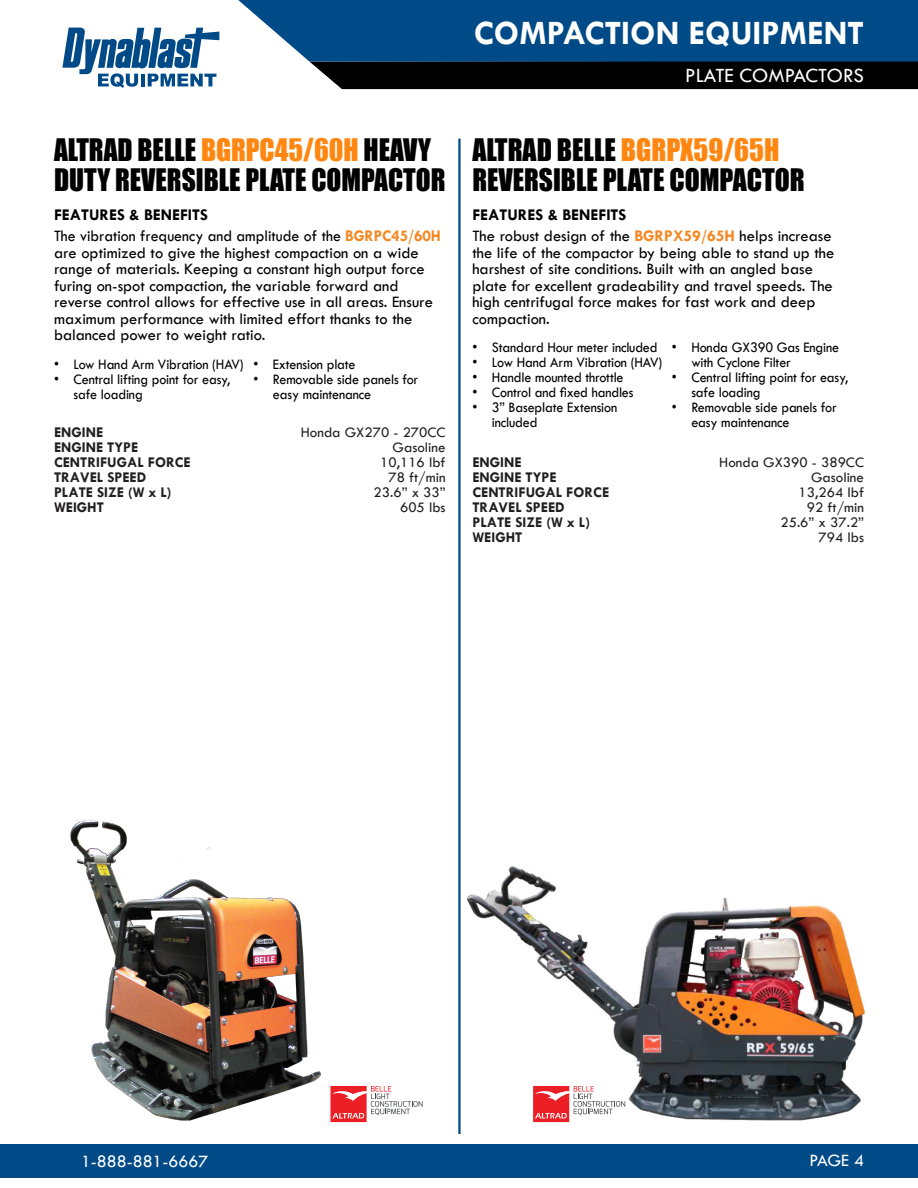
<style>
.page{position:relative;width:918px;height:1188px;background:#fff}
.page>*{position:absolute;margin:0;border:0;box-sizing:border-box;transform-origin:0 0}
.t1{font:700 34.5px "Tw Cen";color:#fff}
.t2{font:28.5px/30px "Impact";color:#000;scale:.96 1}
.t3{font:28.5px "Impact";color:#000}
.t4{font:21px "Tw Cen";color:#fff}
.t5{font:18px "Tw Cen";color:#fff}
.t6{font:16.5px/16.5px "Tw Cen";color:#000;scale:.96 1}
.t7{font:16.5px/16.5px "Tw Cen";color:#000}
.Components_section_b{font:700 16.5px "Tw Cen";color:#000}
.t8{font:15px/15px "Tw Cen";letter-spacing:-.01em;color:#000;scale:.94 1}
.Components_section_b-2{font:700 15px "Tw Cen";color:#231f20}
.Components_section_b-3{font:15px "Tw Cen";color:#231f20}
.s1{color:#ff8711}
.s2{font-weight:700;color:#f58721}
</style>
<div class="page">
<div style="left:0;top:1144px;width:918px;height:34px;background:#004a87"></div>
<svg style="left:238px;top:0;width:680px;height:89px;background:#14446c"></svg>
<svg style="left:62px;top:28px;width:157px;height:60px"></svg>
<img style="left:467px;top:866px;width:398px;height:257px">
<svg style="left:533px;top:1086px;width:92px;height:36px"></svg>
<img style="left:70px;top:819px;width:250px;height:302px">
<svg style="left:330px;top:1086px;width:93px;height:36px"></svg>
<hr style="left:458px;top:139px;width:3px;height:995px;background:#004a87">
<p class="t2" style="left:54px;top:134px;width:409px">ALTRAD BELLE <span class="s1">BGRPC45/60H</span> HEAVY<br>DUTY REVERSIBLE PLATE COMPACTOR</p>
<p class="Components_section_b" style="left:54px;top:205px;width:155px">FEATURES &amp; BENEFITS</p>
<p class="t6" style="left:54px;top:228px;width:405px">The vibration frequency and amplitude of the <span class="s2">BGRPC45/60H </span>are optimized to give the highest compaction on a wide range of materials. Keeping a constant high output force furing on-spot compaction, the variable forward and reverse control allows for effective use in all areas. Ensure maximum performance with limited effort thanks to the balanced power to weight ratio.</p>
<p class="t8" style="left:54px;top:356px;width:203px">• Low Hand Arm Vibration (HAV)</p>
<p class="t8" style="left:74px;top:371px;width:168px;text-indent:-20px">• Central lifting point for easy, safe loading</p>
<p class="Components_section_b-2" style="left:54px;top:423px;width:51px">ENGINE</p>
<p class="Components_section_b-2" style="left:54px;top:438px;width:86px">ENGINE TYPE</p>
<p class="Components_section_b-2" style="left:54px;top:453px;width:138px">CENTRIFUGAL FORCE</p>
<p class="Components_section_b-2" style="left:54px;top:468px;width:94px">TRAVEL SPEED</p>
<p class="Components_section_b-2" style="left:54px;top:483px;width:119px">PLATE SIZE (W x L)</p>
<p class="Components_section_b-2" style="left:54px;top:498px;width:51px">WEIGHT</p>
<p class="t8" style="left:253px;top:356px;width:110px">• Extension plate</p>
<p class="t8" style="left:273px;top:371px;width:156px;text-indent:-20px">• Removable side panels for easy maintenance</p>
<p class="Components_section_b-3" style="left:301px;top:423px;width:146px">Honda GX270 - 270CC</p>
<p class="Components_section_b-3" style="left:393px;top:438px;width:54px">Gasoline</p>
<p class="Components_section_b-3" style="left:380px;top:453px;width:67px">10,116 lbf</p>
<p class="Components_section_b-3" style="left:389px;top:468px;width:59px">78 ft/min</p>
<p class="Components_section_b-3" style="left:374px;top:483px;width:74px">23.6” x 33”</p>
<p class="Components_section_b-3" style="left:400px;top:498px;width:47px">605 lbs</p>
<p class="t1" style="left:474px;top:12px;width:392px">COMPACTION EQUIPMENT</p>
<p class="t4" style="left:685px;top:63px;width:180px">PLATE COMPACTORS</p>
<p class="t3" style="left:472px;top:128px;width:309px">ALTRAD BELLE <span class="s1">BGRPX59/65H</span></p>
<p class="t2" style="left:472px;top:164px;width:348px">REVERSIBLE PLATE COMPACTOR</p>
<p class="Components_section_b" style="left:472px;top:205px;width:155px">FEATURES &amp; BENEFITS</p>
<p class="t7" style="left:472px;top:228px;width:363px">The robust design of the <span class="s2">BGRPX59/65H</span> helps increase the life of the compactor by being able to stand up the harshest of site conditions. Built with an angled base plate for excellent gradeability and travel speeds. The high centrifugal force makes for fast work and deep compaction.</p>
<p class="t8" style="left:472px;top:340px;width:199px">• Standard Hour meter included</p>
<p class="t8" style="left:472px;top:355px;width:203px">• Low Hand Arm Vibration (HAV)</p>
<p class="t8" style="left:472px;top:370px;width:162px">• Handle mounted throttle</p>
<p class="t8" style="left:472px;top:385px;width:173px">• Control and fixed handles</p>
<p class="t8" style="left:492px;top:400px;width:135px;text-indent:-20px">• 3” Baseplate Extension included</p>
<p class="Components_section_b-2" style="left:472px;top:453px;width:51px">ENGINE</p>
<p class="Components_section_b-2" style="left:472px;top:468px;width:86px">ENGINE TYPE</p>
<p class="Components_section_b-2" style="left:472px;top:483px;width:138px">CENTRIFUGAL FORCE</p>
<p class="Components_section_b-2" style="left:472px;top:498px;width:94px">TRAVEL SPEED</p>
<p class="Components_section_b-2" style="left:472px;top:513px;width:119px">PLATE SIZE (W x L)</p>
<p class="Components_section_b-2" style="left:472px;top:528px;width:51px">WEIGHT</p>
<p class="t8" style="left:691px;top:340px;width:159px;text-indent:-20px">• Honda GX390 Gas Engine with Cyclone Filter</p>
<p class="t8" style="left:691px;top:370px;width:168px;text-indent:-20px">• Central lifting point for easy, safe loading</p>
<p class="t8" style="left:691px;top:400px;width:156px;text-indent:-20px">• Removable side panels for easy maintenance</p>
<p class="Components_section_b-3" style="left:719px;top:453px;width:146px">Honda GX390 - 389CC</p>
<p class="Components_section_b-3" style="left:811px;top:468px;width:54px">Gasoline</p>
<p class="Components_section_b-3" style="left:799px;top:483px;width:67px">13,264 lbf</p>
<p class="Components_section_b-3" style="left:807px;top:498px;width:59px">92 ft/min</p>
<p class="Components_section_b-3" style="left:780px;top:513px;width:85px">25.6” x 37.2”</p>
<p class="Components_section_b-3" style="left:819px;top:528px;width:47px">794 lbs</p>
<p class="t5" style="left:81px;top:1150px;width:129px">1-888-881-6667</p>
<p class="t5" style="left:809px;top:1150px;width:56px">PAGE 4</p>
</div>
